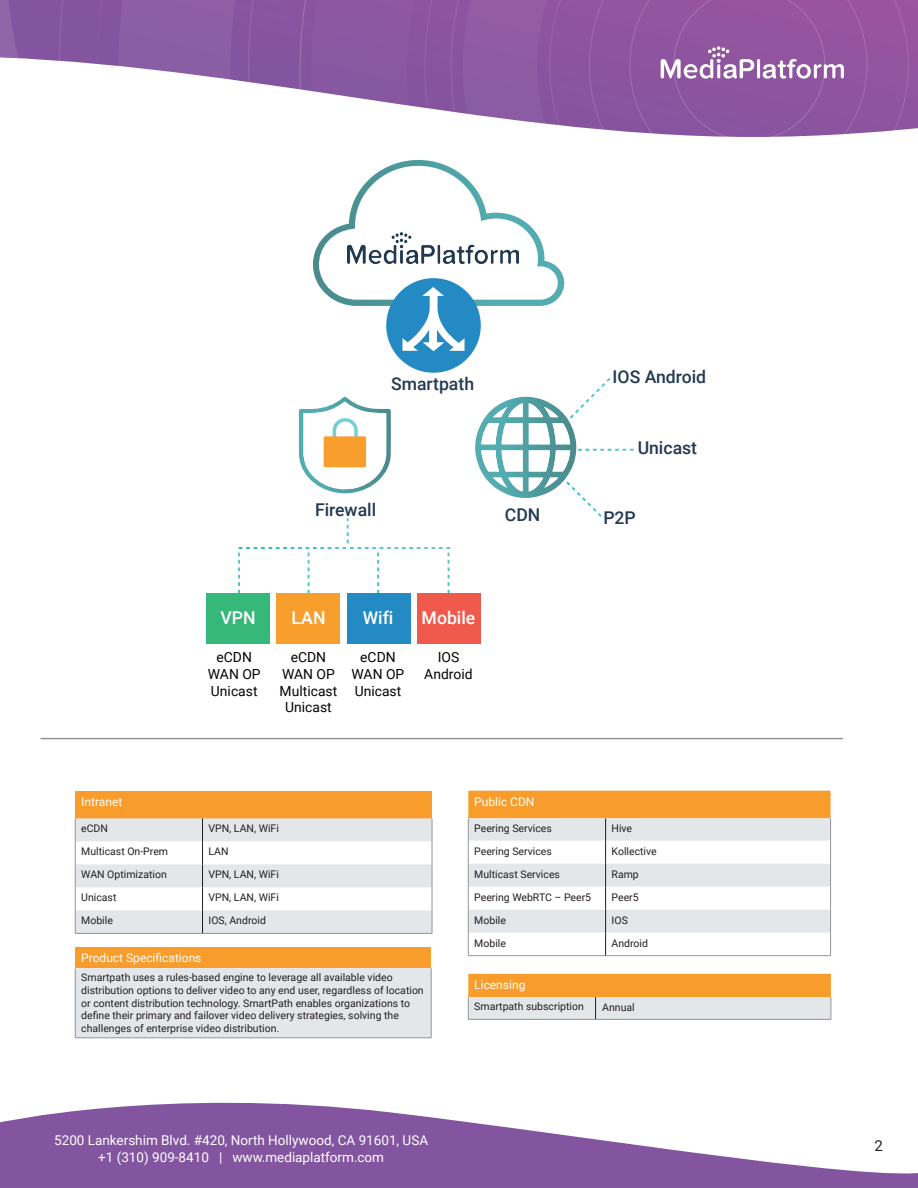
<style>
.page{position:relative;width:918px;height:1188px;background:#fff}
.page>*{position:absolute;margin:0;border:0;box-sizing:border-box;transform-origin:0 0}
.t1{font:500 17.55px "Roboto";color:#233a52}
.t2{font:500 17.55px "Roboto";color:#fff}
.t3{font:15px "Roboto";color:#231f20}
.t4{font:13.95px/16.6px "Roboto";color:#040503;text-align:center}
.t5{font:13.5px/16.2px "Roboto";color:#fff;text-align:center}
.t6{font:12px "Roboto";color:#fff}
.t7{font:10.5px/12.6px "Roboto";color:#231f20}
</style>
<div class="page">
<svg style="left:0;top:0;width:19px;height:59px"></svg>
<svg style="left:19px;top:0;width:899px;height:133px"></svg>
<svg style="left:630px;top:0;width:237px;height:137px;background:#965ea4"></svg>
<svg style="left:0;top:1102px;width:918px;height:86px;fill:#83549f"></svg>
<div style="left:75px;top:791px;width:357px;height:27px;background:#f89d2c"></div>
<hr style="left:75px;top:933px;width:128px;height:1px;background:#939598">
<hr style="left:203px;top:933px;width:229px;height:1px;background:#939598">
<svg style="left:75px;top:818px;width:358px;height:115px"></svg>
<hr style="left:468px;top:955px;width:138px;height:1px;background:#939598">
<hr style="left:606px;top:955px;width:225px;height:1px;background:#939598">
<svg style="left:468px;top:791px;width:363px;height:164px"></svg>
<hr style="left:468px;top:1019px;width:128px;height:1px;background:#939598">
<hr style="left:596px;top:1019px;width:235px;height:1px;background:#939598">
<svg style="left:468px;top:974px;width:364px;height:45px;background:#edc088"></svg>
<div style="left:75px;top:947px;width:356px;height:21px;background:#f89d2c"></div>
<div style="left:75px;top:968px;width:356px;height:70px;background:#e4e7ea"></div>
<hr style="left:75px;top:968px;width:1px;height:70px;background:#939598">
<hr style="left:431px;top:968px;width:1px;height:70px;background:#939598">
<hr style="left:75px;top:1038px;width:356px;height:1px;background:#939598">
<div style="left:386px;top:278px;width:95px;height:95px;background:#248ac4;border-radius:50%"></div>
<svg style="left:313px;top:160px;width:251px;height:191px"></svg>
<svg style="left:299px;top:397px;width:92px;height:96px"></svg>
<div style="left:324px;top:436px;width:42px;height:31px;background:#f89e2d;border-radius:2px"></div>
<svg style="left:238px;top:518px;width:213px;height:75px"></svg>
<div style="left:206px;top:593px;width:64px;height:50px;background:#36b87a"></div>
<div style="left:276px;top:593px;width:64px;height:50px;background:#f89e2d"></div>
<div style="left:347px;top:593px;width:64px;height:50px;background:#248ac4"></div>
<div style="left:417px;top:593px;width:64px;height:50px;background:#ef5a4d"></div>
<svg style="left:475px;top:378px;width:159px;height:139px"></svg>
<hr style="left:40px;top:738px;width:803px;height:1px;background:#231f20">
<h1 class="t1" style="left:391px;top:372px;width:85px">Smartpath</h1>
<h1 class="t1" style="left:315px;top:497px;width:63px">Firewall</h1>
<h1 class="t1" style="left:505px;top:503px;width:37px">CDN</h1>
<h1 class="t2" style="left:221px;top:605px;width:37px">VPN</h1>
<h1 class="t2" style="left:292px;top:605px;width:35px">LAN</h1>
<h1 class="t2" style="left:363px;top:605px;width:32px">Wifi</h1>
<h1 class="t2" style="left:422px;top:605px;width:55px">Mobile</h1>
<h3 class="t4" style="left:208px;top:649px;width:54px">eCDN<br>WAN OP<br>Unicast</h3>
<h3 class="t4" style="left:280px;top:649px;width:59px">eCDN<br>WAN OP<br>Multicast<br>Unicast</h3>
<h3 class="t4" style="left:352px;top:649px;width:54px">eCDN<br>WAN OP<br>Unicast</h3>
<h3 class="t4" style="left:424px;top:649px;width:50px">IOS<br>Android</h3>
<h1 class="t1" style="left:613px;top:365px;width:95px">IOS Android</h1>
<h1 class="t1" style="left:638px;top:435px;width:61px">Unicast</h1>
<h1 class="t1" style="left:603px;top:506px;width:34px">P2P</h1>
<p class="t6" style="left:81px;top:793px;width:43px">Intranet</p>
<p class="t7" style="left:81px;top:822px;width:28px">eCDN</p>
<p class="t7" style="left:209px;top:822px;width:72px">VPN, LAN, WiFi</p>
<p class="t7" style="left:81px;top:845px;width:88px">Multicast On-Prem</p>
<p class="t7" style="left:209px;top:845px;width:22px">LAN</p>
<p class="t7" style="left:81px;top:868px;width:87px">WAN Optimization</p>
<p class="t7" style="left:209px;top:868px;width:72px">VPN, LAN, WiFi</p>
<p class="t7" style="left:81px;top:891px;width:37px">Unicast</p>
<p class="t7" style="left:209px;top:891px;width:72px">VPN, LAN, WiFi</p>
<p class="t7" style="left:81px;top:914px;width:33px">Mobile</p>
<p class="t7" style="left:209px;top:914px;width:59px">IOS, Android</p>
<p class="t6" style="left:81px;top:950px;width:122px">Product Specifications</p>
<p class="t7" style="left:81px;top:971px;width:344px">Smartpath uses a rules-based engine to leverage all available video distribution options to deliver video to any end user, regardless of location or content distribution technology. SmartPath enables organizations to define their primary and failover video delivery strategies, solving the challenges of enterprise video distribution.</p>
<p class="t6" style="left:474px;top:793px;width:62px">Public CDN</p>
<p class="t7" style="left:474px;top:821px;width:79px">Peering Services</p>
<p class="t7" style="left:612px;top:821px;width:22px">Hive</p>
<p class="t7" style="left:474px;top:844px;width:79px">Peering Services</p>
<p class="t7" style="left:612px;top:844px;width:47px">Kollective</p>
<p class="t7" style="left:474px;top:867px;width:87px">Multicast Services</p>
<p class="t7" style="left:612px;top:867px;width:29px">Ramp</p>
<p class="t7" style="left:474px;top:890px;width:118px">Peering WebRTC – Peer5</p>
<p class="t7" style="left:612px;top:890px;width:29px">Peer5</p>
<p class="t7" style="left:474px;top:913px;width:33px">Mobile</p>
<p class="t7" style="left:612px;top:913px;width:18px">IOS</p>
<p class="t7" style="left:474px;top:936px;width:33px">Mobile</p>
<p class="t7" style="left:612px;top:936px;width:38px">Android</p>
<p class="t6" style="left:474px;top:976px;width:53px">Licensing</p>
<p class="t7" style="left:474px;top:1000px;width:111px">Smartpath subscription</p>
<p class="t7" style="left:602px;top:1001px;width:34px">Annual</p>
<p class="t5" style="left:54px;top:1132px;width:375px">5200 Lankershim Blvd. #420, North Hollywood, CA 91601, USA +1 (310) 909-8410 | www.mediaplatform.com</p>
<h2 class="t3" style="left:875px;top:1135px;width:10px">2</h2>
</div>
